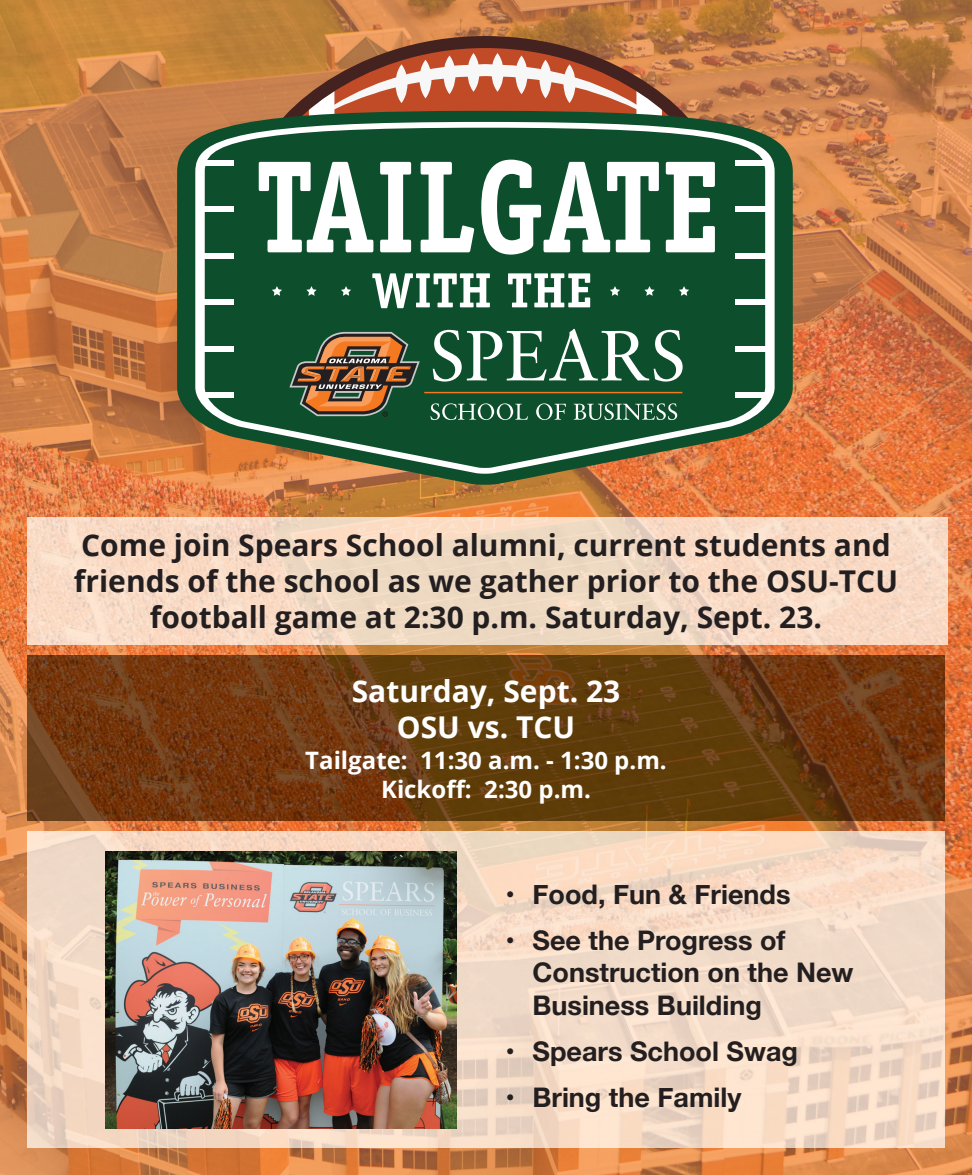
<style>
.page{position:relative;width:972px;height:1175px;background:#fff}
.page>*{position:absolute;margin:0;border:0;box-sizing:border-box;transform-origin:0 0}
.t1{font:700 30px/36px "Open Sans";color:#231f20;text-align:center}
.t2{font:700 30px/36px "Open Sans";color:#fff;text-align:center}
.t3{font:700 27px/32.4px "Helvetica Neue";color:#231f20}
.t4{font:700 24px/28.8px "Open Sans";color:#fff;text-align:center}
</style>
<div class="page">
<img style="left:0;top:0;width:921px;height:534px">
<img style="left:921px;top:0;width:51px;height:1174px">
<img style="left:0;top:534px;width:51px;height:640px">
<img style="left:51px;top:644px;width:871px;height:11px">
<img style="left:51px;top:820px;width:871px;height:11px">
<img style="left:51px;top:1148px;width:871px;height:26px">
<img style="left:27px;top:517px;width:920px;height:127px">
<img style="left:27px;top:831px;width:918px;height:317px">
<img style="left:27px;top:655px;width:918px;height:165px">
<svg style="left:260px;top:36px;width:451px;height:17px"></svg>
<svg style="left:177px;top:111px;width:616px;height:374px"></svg>
<svg style="left:195px;top:122px;width:580px;height:352px;fill:#0d4f2c"></svg>
<div style="left:204px;top:160px;width:30px;height:5px;background:#fff"></div>
<div style="left:204px;top:206px;width:30px;height:6px;background:#fff"></div>
<div style="left:204px;top:253px;width:30px;height:5px;background:#fff"></div>
<div style="left:204px;top:299px;width:30px;height:6px;background:#fff"></div>
<div style="left:204px;top:346px;width:30px;height:5px;background:#fff"></div>
<div style="left:204px;top:392px;width:30px;height:6px;background:#fff"></div>
<div style="left:736px;top:160px;width:30px;height:5px;background:#fff"></div>
<div style="left:736px;top:206px;width:30px;height:6px;background:#fff"></div>
<div style="left:736px;top:253px;width:30px;height:5px;background:#fff"></div>
<div style="left:736px;top:299px;width:30px;height:6px;background:#fff"></div>
<div style="left:736px;top:346px;width:30px;height:5px;background:#fff"></div>
<div style="left:736px;top:392px;width:30px;height:6px;background:#fff"></div>
<svg style="left:259px;top:53px;width:456px;height:201px"></svg>
<svg style="left:372px;top:273px;width:118px;height:35px"></svg>
<svg style="left:508px;top:273px;width:82px;height:34px"></svg>
<svg style="left:610px;top:286px;width:10px;height:10px"></svg>
<svg style="left:644px;top:286px;width:11px;height:10px"></svg>
<svg style="left:679px;top:286px;width:10px;height:10px"></svg>
<svg style="left:272px;top:286px;width:10px;height:10px"></svg>
<svg style="left:306px;top:286px;width:11px;height:10px"></svg>
<svg style="left:341px;top:286px;width:10px;height:10px"></svg>
<svg style="left:289px;top:332px;width:131px;height:84px"></svg>
<svg style="left:431px;top:403px;width:97px;height:17px"></svg>
<svg style="left:536px;top:403px;width:30px;height:17px"></svg>
<svg style="left:574px;top:403px;width:103px;height:17px"></svg>
<hr style="left:424px;top:392px;width:258px;height:1px;background:#f47921">
<svg style="left:433px;top:329px;width:250px;height:52px"></svg>
<img style="left:105px;top:851px;width:352px;height:277px">
<p class="t1" style="left:74px;top:526px;width:826px">Come join Spears School alumni, current students and friends of the school as we gather prior to the OSU-TCU football game at 2:30 p.m. Saturday, Sept. 23.</p>
<p class="t2" style="left:352px;top:672px;width:270px">Saturday, Sept. 23<br>OSU vs. TCU</p>
<p class="t4" style="left:305px;top:745px;width:363px">Tailgate: 11:30 a.m. - 1:30 p.m.<br>Kickoff: 2:30 p.m.</p>
<p class="t3" style="left:506px;top:879px;width:287px">• Food, Fun &amp; Friends</p>
<p class="t3" style="left:532px;top:924px;width:323px;text-indent:-27px">• See the Progress of<br>Construction on the New<br>Business Building</p>
<p class="t3" style="left:506px;top:1035px;width:294px">• Spears School Swag</p>
<p class="t3" style="left:506px;top:1081px;width:237px">• Bring the Family</p>
</div>
